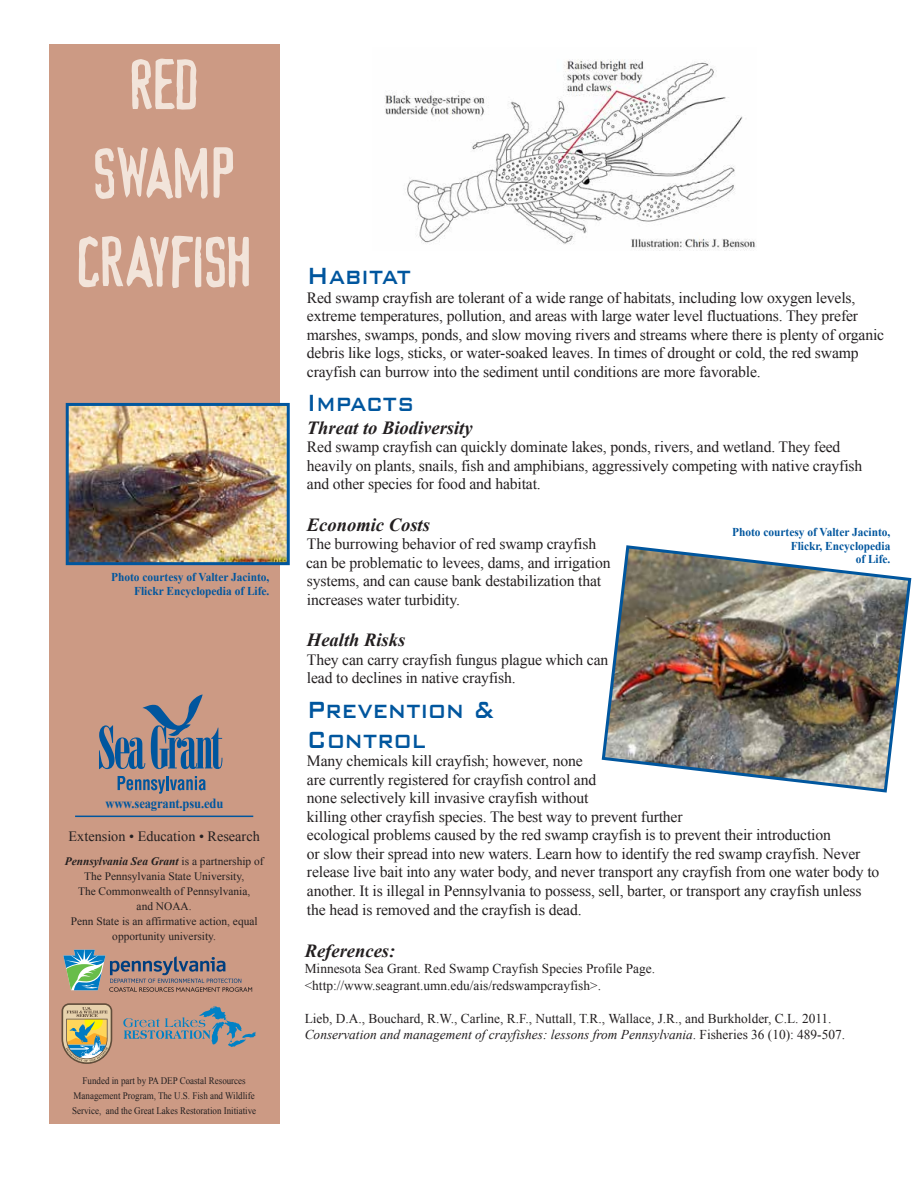
<style>
.page{position:relative;width:918px;height:1188px;background:#fff}
.page>*{position:absolute;margin:0;border:0;box-sizing:border-box;transform-origin:0 0}
.t1{font:74.25px/88.5px "Device";color:#f2e4da;text-align:center}
.t2{font:500 31.35px/30px "Bank Gothic BT";color:#00569e;scale:.8 1}
.t3{font:italic 700 18.6px "Times New Roman";color:#231f20}
.t4{font:15.6px/18.6px "Times New Roman";letter-spacing:-.01em;color:#231f20}
.t5{font:14.25px "Times New Roman";color:#231f20}
.t6{font:700 13.95px "Times New Roman";letter-spacing:-.01em;color:#00569e;scale:.9 1}
.t7{font:13.5px/16.5px "Times New Roman";color:#231f20}
.t8{font:700 12px/13.5px "Times New Roman";color:#00569e;text-align:right;scale:.95 1}
.t9{font:11.4px/15px "Times New Roman";color:#231f20;text-align:center}
.t10{font:10.05px/15px "Times New Roman";color:#231f20;text-align:center;scale:.9 1}
.s1{font-weight:700;font-style:italic}
.s2{font-style:italic}
</style>
<div class="page">
<div style="left:49px;top:44px;width:231px;height:1079px;background:#cc9a84"></div>
<svg style="left:99px;top:695px;width:123px;height:74px"></svg>
<svg style="left:118px;top:776px;width:88px;height:18px"></svg>
<hr style="left:75px;top:816px;width:178px;height:1px;background:#00569e">
<svg style="left:63px;top:950px;width:189px;height:42px"></svg>
<svg style="left:62px;top:1003px;width:50px;height:61px;background:#b2aa80"></svg>
<svg style="left:123px;top:1006px;width:133px;height:41px"></svg>
<img style="left:384px;top:59px;width:372px;height:191px">
<img style="left:601px;top:545px;width:311px;height:248px">
<img style="left:70px;top:407px;width:216px;height:154px">
<div style="left:66px;top:403px;width:224px;height:162px;border:3px solid #00569e"></div>
<h1 class="t1" style="left:79px;top:41px;width:176px">RED<br>SWAMP<br>CRAYFISH</h1>
<p class="t8" style="left:111px;top:570px;width:168px">Photo courtesy of Valter Jacinto,<br>Flickr Encyclopedia of Life.</p>
<p class="t6" style="left:105px;top:794px;width:133px">www.seagrant.psu.edu</p>
<p class="t5" style="left:69px;top:826px;width:193px">Extension • Education • Research</p>
<p class="t9" style="left:65px;top:853px;width:200px"><span class="s1">Pennsylvania Sea Grant</span> is a partnership of<br>The Pennsylvania State University,<br>The Commonwealth of Pennsylvania,<br>and NOAA.<br>Penn State is an affirmative action, equal opportunity university.</p>
<p class="t10" style="left:72px;top:1073px;width:206px">Funded in part by PA DEP Coastal Resources<br>Management Program, The U.S. Fish and Wildlife<br>Service, and the Great Lakes Restoration Initiative</p>
<h2 class="t2" style="left:307px;top:260px;width:132px">Habitat</h2>
<p class="t4" style="left:307px;top:288px;width:579px">Red swamp crayfish are tolerant of a wide range of habitats, including low oxygen levels, extreme temperatures, pollution, and areas with large water level fluctuations. They prefer marshes, swamps, ponds, and slow moving rivers and streams where there is plenty of organic debris like logs, sticks, or water-soaked leaves. In times of drought or cold, the red swamp crayfish can burrow into the sediment until conditions are more favorable.</p>
<h2 class="t2" style="left:307px;top:387px;width:135px">Impacts</h2>
<p class="t3" style="left:307px;top:415px;width:167px">Threat to Biodiversity</p>
<p class="t4" style="left:307px;top:438px;width:557px">Red swamp crayfish can quickly dominate lakes, ponds, rivers, and wetland. They feed heavily on plants, snails, fish and amphibians, aggressively competing with native crayfish and other species for food and habitat.</p>
<p class="t3" style="left:307px;top:512px;width:125px">Economic Costs</p>
<p class="t4" style="left:306px;top:535px;width:306px">The burrowing behavior of red swamp crayfish can be problematic to levees, dams, and irrigation systems, and can cause bank destabilization that increases water turbidity.</p>
<p class="t3" style="left:307px;top:627px;width:100px">Health Risks</p>
<p class="t4" style="left:307px;top:650px;width:303px">They can carry crayfish fungus plague which can lead to declines in native crayfish.</p>
<h2 class="t2" style="left:307px;top:694px;width:236px">Prevention &amp;<br>Control</h2>
<p class="t4" style="left:307px;top:752px;width:574px">Many chemicals kill crayfish; however, none<br>are currently registered for crayfish control and<br>none selectively kill invasive crayfish without<br>killing other crayfish species. The best way to prevent further<br>ecological problems caused by the red swamp crayfish is to prevent their introduction<br>or slow their spread into new waters. Learn how to identify the red swamp crayfish. Never release live bait into any water body, and never transport any crayfish from one water body to another. It is illegal in Pennsylvania to possess, sell, barter, or transport any crayfish unless the head is removed and the crayfish is dead.</p>
<p class="t8" style="left:732px;top:525px;width:168px">Photo courtesy of Valter Jacinto,<br>Flickr, Encyclopedia<br>of Life.</p>
<p class="t3" style="left:305px;top:937px;width:92px">References:</p>
<p class="t7" style="left:305px;top:960px;width:352px">Minnesota Sea Grant. Red Swamp Crayfish Species Profile Page. &lt;http://www.seagrant.umn.edu/ais/redswampcrayfish&gt;.</p>
<p class="t7" style="left:305px;top:1010px;width:542px">Lieb, D.A., Bouchard, R.W., Carline, R.F., Nuttall, T.R., Wallace, J.R., and Burkholder, C.L. 2011.<br><span class="s2">Conservation and management of crayfishes: lessons from Pennsylvania</span>. Fisheries 36 (10): 489-507.</p>
</div>
